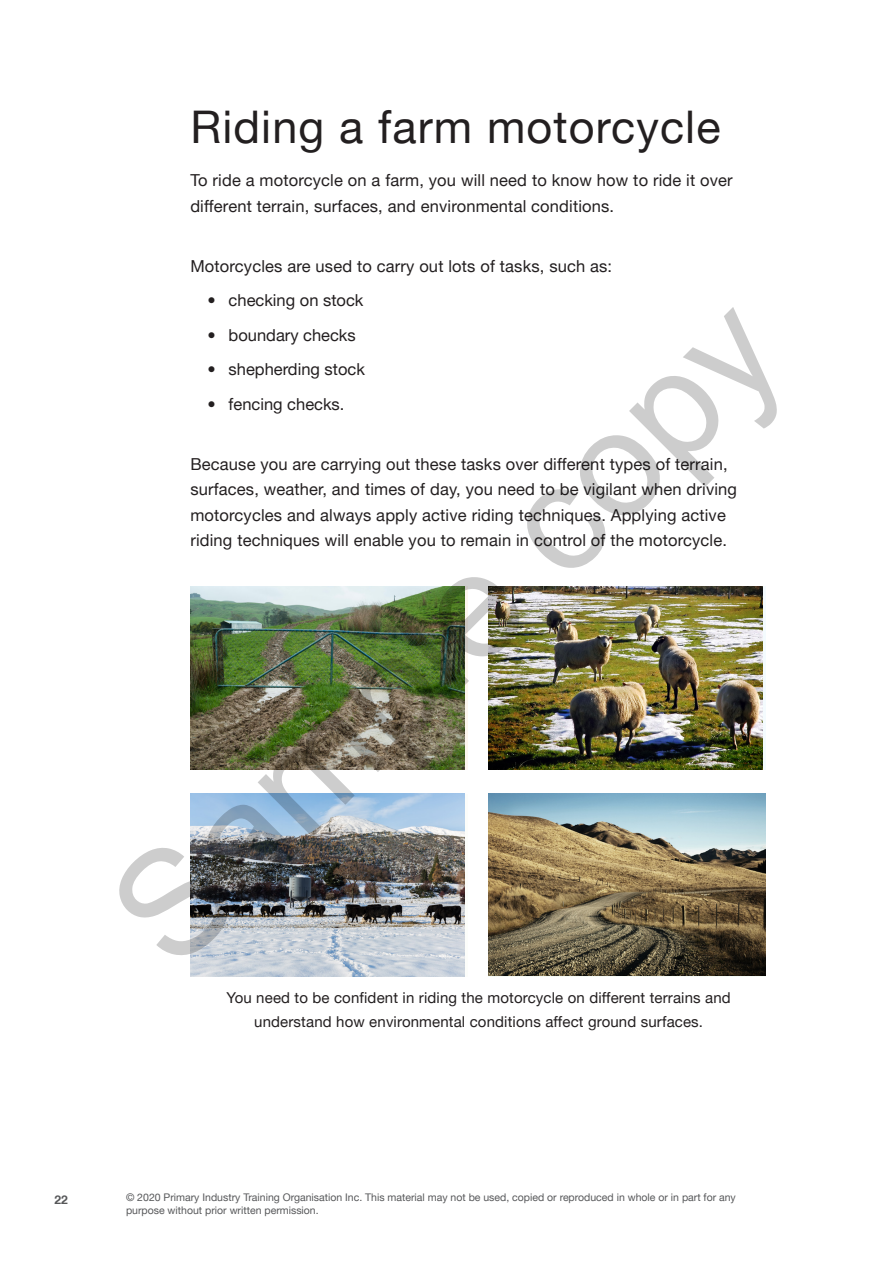
<style>
.page{position:relative;width:893px;height:1263px;background:#fff}
.page>*{position:absolute;margin:0;border:0;box-sizing:border-box;transform-origin:0 0}
.t1{font:150px "Arial";color:rgb(0 0 0/.2)}
.t2{font:45px "Helvetica Neue";letter-spacing:.025em;color:#231f20}
.t3{font:16.5px/25.5px "Helvetica Neue";letter-spacing:.01em;color:#231f20}
.t4{font:15px/24px "Helvetica Neue";letter-spacing:.01em;color:#231f20;text-align:center}
.t5{font:700 12px "Helvetica Neue LT";color:#57585a}
.t6{font:10.5px/13.5px "Helvetica Neue";color:#57585a}
</style>
<div class="page">
<img style="left:190px;top:587px;width:274px;height:183px">
<img style="left:489px;top:587px;width:274px;height:183px">
<img style="left:190px;top:794px;width:274px;height:182px">
<img style="left:489px;top:794px;width:277px;height:181px">
<h2 class="t2" style="left:190px;top:101px;width:532px">Riding a farm motorcycle</h2>
<p class="t3" style="left:190px;top:168px;width:544px">To ride a motorcycle on a farm, you will need to know how to ride it over different terrain, surfaces, and environmental conditions.</p>
<p class="t3" style="left:190px;top:253px;width:423px">Motorcycles are used to carry out lots of tasks, such as:</p>
<p class="t3" style="left:208px;top:288px;width:157px">• checking on stock</p>
<p class="t3" style="left:208px;top:322px;width:150px">• boundary checks</p>
<p class="t3" style="left:208px;top:357px;width:159px">• shepherding stock</p>
<p class="t3" style="left:208px;top:391px;width:138px">• fencing checks.</p>
<h1 class="t1" style="left:66px;top:864px;width:869px;rotate:-45deg">Sample copy</h1>
<p class="t3" style="left:190px;top:451px;width:548px">Because you are carrying out these tasks over different types of terrain, surfaces, weather, and times of day, you need to be vigilant when driving motorcycles and always apply active riding techniques. Applying active riding techniques will enable you to remain in control of the motorcycle.</p>
<p class="t4" style="left:227px;top:986px;width:506px">You need to be confident in riding the motorcycle on different terrains and understand how environmental conditions affect ground surfaces.</p>
<p class="t5" style="left:55px;top:1192px;width:15px">22</p>
<p class="t6" style="left:126px;top:1190px;width:611px">© 2020 Primary Industry Training Organisation Inc. This material may not be used, copied or reproduced in whole or in part for any purpose without prior written permission.</p>
</div>
